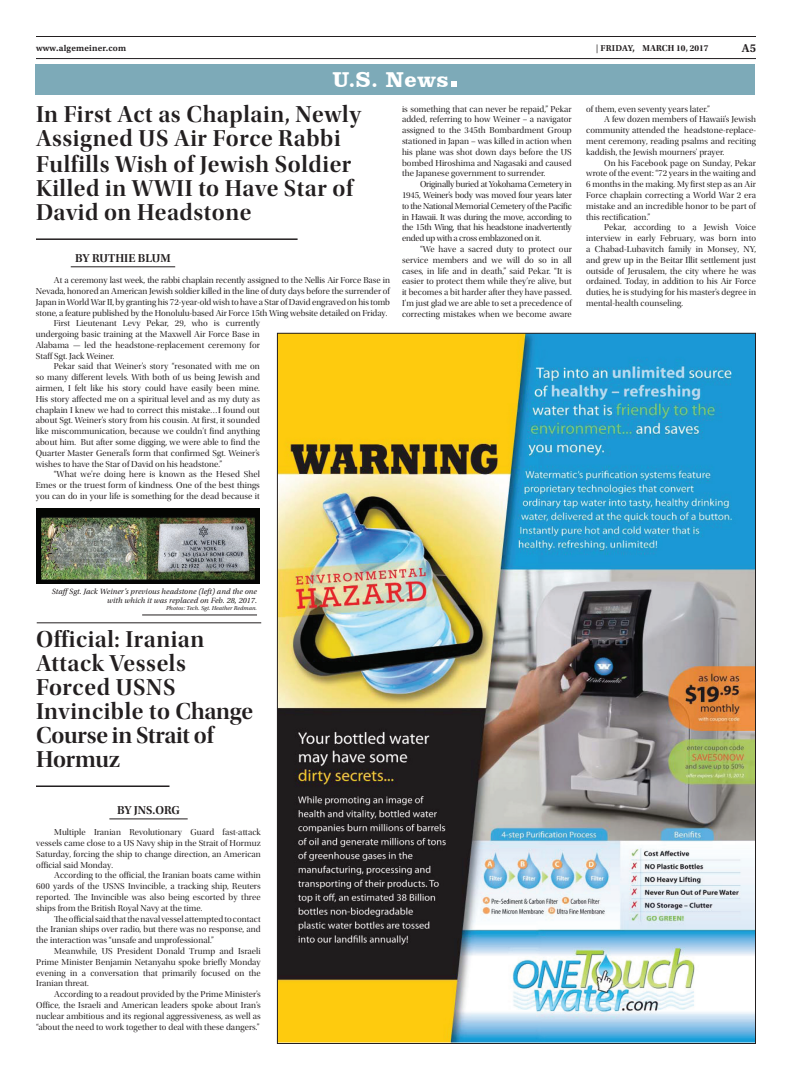
<style>
.page{position:relative;width:792px;height:1080px;background:#fff}
.page>*{position:absolute;margin:0;border:0;box-sizing:border-box;transform-origin:0 0}
.t1{font:semi-condensed 53px "College";color:#fff}
.t2{font:24px/24px "Utopia Std Semibold Disp";letter-spacing:.025em;color:#231f20}
.t3{font:700 22px "Clarendon BT";color:#fff}
.t4{font:12px "Utopia Std Semibold Subh";color:#231f20}
.t5{font:12px "Utopia Std Semibold Capt";color:#231f20}
.t6{font:9px/10.8px "Utopia Std Disp";letter-spacing:.01em;color:#231f20;text-align:justify}
.t7{font:9px "Utopia Std Bold Disp";letter-spacing:.01em;color:#231f20}
.t8{font:9px "Utopia Std Semibold Capt";letter-spacing:.02em;color:#231f20}
.t9{font:italic 8px/9px "Utopia Std";letter-spacing:.01em;color:#231f20;text-align:right}
.t10{font:italic 6px "Utopia Std";letter-spacing:.01em;color:#231f20}
.s1{font-family:"Utopia Std Subh";font-size:9.3px}
.s2{font-family:"Utopia Std Semibold Capt"}
</style>
<div class="page">
<hr style="left:36px;top:238px;width:262px;height:2px;background:#231f20">
<hr style="left:36px;top:785px;width:134px;height:2px;background:#231f20">
<hr style="left:37px;top:623px;width:224px;height:1px;background:#231f20">
<hr style="left:109px;top:819px;width:79px;height:1px;background:#231f20">
<img style="left:37px;top:508px;width:223px;height:76px">
<hr style="left:142px;top:615px;width:115px;height:1px;background:#231f20">
<hr style="left:71px;top:267px;width:104px;height:1px;background:#231f20">
<hr style="left:36px;top:58px;width:720px;height:1px;background:#231f20">
<hr style="left:36px;top:36px;width:720px;height:1px;background:#231f20">
<img style="left:279px;top:335px;width:475px;height:707px">
<div style="left:35px;top:65px;width:720px;height:30px;background:#7daab8"></div>
<p class="t8" style="left:36px;top:43px;width:92px">www.algemeiner.com</p>
<p class="t7" style="left:596px;top:43px;width:114px"><span class="s1">|</span> <span class="s2">FRIDAY,</span> MARCH 10, 201<span class="s2">7</span></p>
<h3 class="t5" style="left:742px;top:41px;width:16px">A5</h3>
<h3 class="t3" style="left:332px;top:65px;width:118px">U.S. News</h3>
<h1 class="t1" style="left:449px;top:43px;width:12px">.</h1>
<h2 class="t2" style="left:36px;top:103px;width:326px;line-height:24.5px">In First Act as Chaplain, Newly<br>Assigned US Air Force Rabbi<br>Fulfills Wish of Jewish Soldier<br>Killed in WWII to Have Star of<br>David on Headstone</h2>
<h3 class="t4" style="left:75px;top:252px;width:97px">BY RUTHIE BLUM</h3>
<p class="t6" style="left:36px;top:275px;width:356px;text-indent:18px">At a ceremony last week, the rabbi chaplain recently assigned to the Nellis Air Force Base in Nevada, honored an American Jewish soldier killed in the line of duty days before the surrender of Japan in World War II, by granting his 72-year-old wish to have a Star of David engraved on his tomb stone, a feature published by the Honolulu-based Air Force 15th Wing website detailed on Friday.</p>
<p class="t6" style="left:36px;top:318px;width:226px;text-indent:18px">First Lieutenant Levy Pekar, 29, who is currently undergoing basic training at the Maxwell Air Force Base in Alabama — led the headstone-replacement ceremony for Staff Sgt. Jack Weiner.</p>
<p class="t6" style="left:36px;top:361px;width:226px;text-indent:18px">Pekar said that Weiner’s story “resonated with me on so many different levels. With both of us being Jewish and airmen, I felt like his story could have easily been mine.<br>His story affected me on a spiritual level and as my duty as chaplain I knew we had to correct this mistake…I found out about Sgt. Weiner’s story from his cousin. At first, it sounded like miscommunication, because we couldn’t find anything about him. But after some digging, we were able to find the Quarter Master General’s form that confirmed Sgt. Weiner’s wishes to have the Star of David on his headstone.”</p>
<p class="t6" style="left:36px;top:469px;width:226px;text-indent:18px">“What we’re doing here is known as the Hesed Shel Emes or the truest form of kindness. One of the best things you can do in your life is something for the dead because it</p>
<p class="t6" style="left:402px;top:103px;width:171px">is something that can never be repaid,” Pekar added, referring to how Weiner – a navigator assigned to the 345th Bombardment Group stationed in Japan – was killed in action when his plane was shot down days before the US bombed Hiroshima and Nagasaki and caused the Japanese government to surrender.</p>
<p class="t6" style="left:402px;top:179px;width:171px;text-indent:18px">Originally buried at Yokohama Cemetery in 1945, Weiner’s body was moved four years later to the National Memorial Cemetery of the Pacific in Hawaii. It was during the move, according to the 15th Wing, that his headstone inadvertently ended up with a cross emblazoned on it.</p>
<p class="t6" style="left:402px;top:244px;width:171px;text-indent:18px">“We have a sacred duty to protect our service members and we will do so in all cases, in life and in death,” said Pekar. “It is easier to protect them while they’re alive, but it becomes a bit harder after they have passed.<br>I’m just glad we are able to set a precedence of correcting mistakes when we become aware</p>
<p class="t6" style="left:586px;top:103px;width:125px">of them, even seventy years later.”</p>
<p class="t6" style="left:604px;top:114px;width:153px">A few dozen members of Hawaii’s Jewish</p>
<p class="t6" style="left:586px;top:125px;width:171px">community attended the headstone-replace-</p>
<p class="t6" style="left:586px;top:136px;width:171px">ment ceremony, reading psalms and reciting</p>
<p class="t6" style="left:586px;top:147px;width:140px">kaddish, the Jewish mourners’ prayer.</p>
<p class="t6" style="left:604px;top:157px;width:153px">On his Facebook page on Sunday, Pekar</p>
<p class="t6" style="left:586px;top:168px;width:171px">wrote of the event: “72 years in the waiting and</p>
<p class="t6" style="left:586px;top:179px;width:171px">6 months in the making. My first step as an Air</p>
<p class="t6" style="left:586px;top:190px;width:171px">Force chaplain correcting a World War 2 era</p>
<p class="t6" style="left:586px;top:201px;width:171px">mistake and an incredible honor to be part of</p>
<p class="t6" style="left:586px;top:211px;width:66px">this rectification.”</p>
<p class="t6" style="left:604px;top:222px;width:153px">Pekar, according to a Jewish Voice</p>
<p class="t6" style="left:586px;top:233px;width:171px">interview in early February, was born into</p>
<p class="t6" style="left:586px;top:244px;width:171px">a Chabad-Lubavitch family in Monsey, NY,</p>
<p class="t6" style="left:586px;top:255px;width:171px">and grew up in the Beitar Illit settlement just</p>
<p class="t6" style="left:586px;top:265px;width:171px">outside of Jerusalem, the city where he was</p>
<p class="t6" style="left:586px;top:276px;width:171px">ordained. Today, in addition to his Air Force</p>
<p class="t6" style="left:586px;top:287px;width:171px">duties, he is studying for his master’s degree in</p>
<p class="t6" style="left:586px;top:298px;width:98px">mental-health counseling.</p>
<p class="t9" style="left:52px;top:587px;width:207px">StaffSgt. Jack Weiner’s previous headstone (left) and the one with which it was replaced on Feb. 28, 2017.</p>
<p class="t10" style="left:166px;top:605px;width:92px">Photos: Tech. Sgt. Heather Redman.</p>
<h2 class="t2" style="left:36px;top:628px;width:219px">Official: Iranian<br>Attack Vessels<br>Forced USNS<br>Invincible to Change<br>Course in Strait of<br>Hormuz</h2>
<h3 class="t4" style="left:117px;top:804px;width:64px">BY JNS.ORG</h3>
<p class="t6" style="left:36px;top:827px;width:226px;text-indent:18px">Multiple Iranian Revolutionary Guard fast-attack vessels came close to a US Navy ship in the Strait of Hormuz Saturday, forcing the ship to change direction, an American official said Monday.</p>
<p class="t6" style="left:36px;top:870px;width:226px;text-indent:18px">According to the official, the Iranian boats came within 600 yards of the USNS Invincible, a tracking ship, Reuters reported. The Invincible was also being escorted by three ships from the British Royal Navy at the time.</p>
<p class="t6" style="left:36px;top:913px;width:226px;text-indent:18px">The official said that the naval vessel attempted to contact the Iranian ships over radio, but there was no response, and the interaction was “unsafe and unprofessional.”</p>
<p class="t6" style="left:36px;top:946px;width:226px;text-indent:18px">Meanwhile, US President Donald Trump and Israeli Prime Minister Benjamin Netanyahu spoke briefly Monday evening in a conversation that primarily focused on the Iranian threat.</p>
<p class="t6" style="left:36px;top:989px;width:226px;text-indent:18px">According to a readout provided by the Prime Minister’s Office, the Israeli and American leaders spoke about Iran’s nuclear ambitious and its regional aggressiveness, as well as “about the need to work together to deal with these dangers.”</p>
</div>
